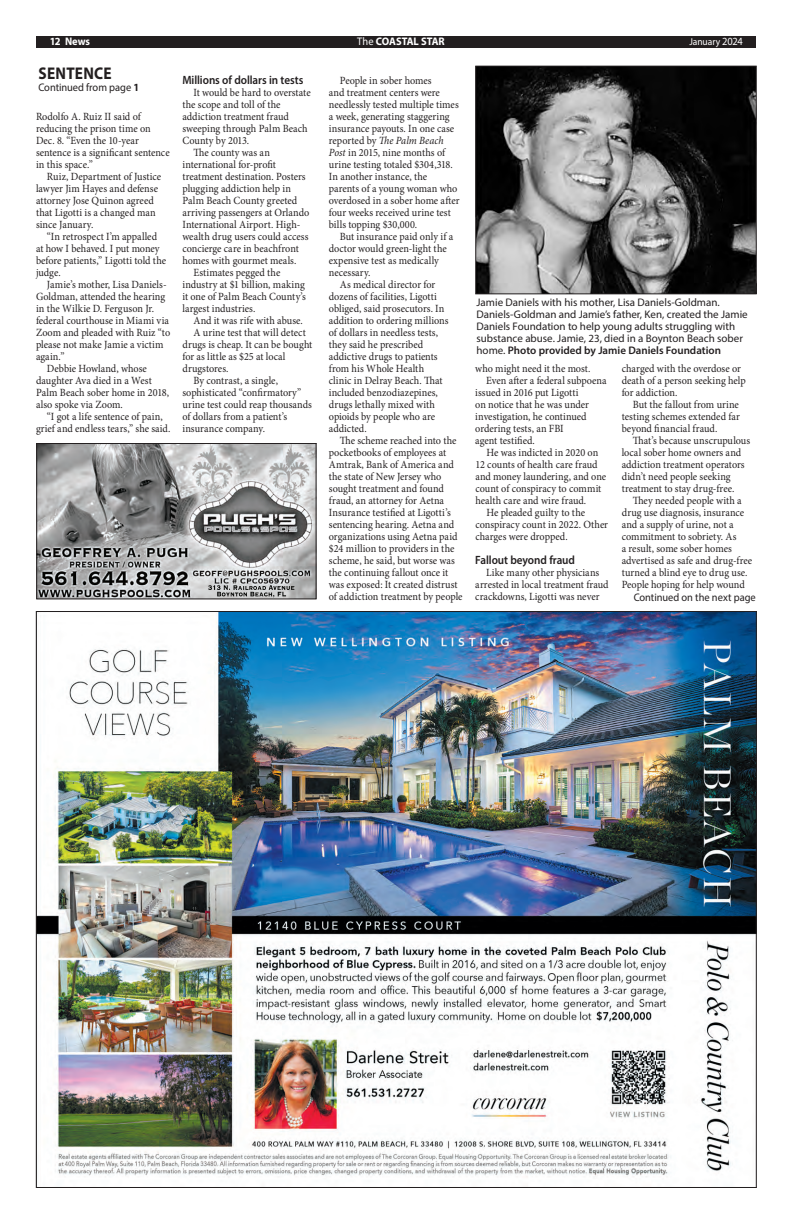
<style>
.page{position:relative;width:792px;height:1224px;background:#fff}
.page>*{position:absolute;margin:0;border:0;box-sizing:border-box;transform-origin:0 0}
.t1{font:700 17px "Myriad Pro";letter-spacing:.015em;color:#231f20;scale:.9 1}
.Body_text_subhead{font:600 12px "Myriad Pro";letter-spacing:-.005em;color:#231f20;scale:.93 1}
.BODY_text{font:11px/12px "Minion Pro";color:#231f20;scale:.93 1}
.photo_caption{font:11px/12px "Myriad Pro";color:#231f20}
.photo_caption-2{font:11px "Myriad Pro";color:#231f20;scale:.95 1}
.t2{font:700 11px "Myriad Pro";letter-spacing:-.005em;color:#fff;scale:.95 1}
.t3{font:10px "Myriad Pro";letter-spacing:-.005em;color:#fff;scale:.95 1}
.s1{font-weight:400}
.s2{font-size:11px}
.s3{font-weight:700}
.s4{font-style:italic}
.s5{font-weight:600}
</style>
<div class="page">
<div style="left:36px;top:36px;width:720px;height:12px;background:#231f20"></div>
<img style="left:478px;top:68px;width:276px;height:224px">
<div style="left:476px;top:66px;width:280px;height:228px;border:1px solid #231f20"></div>
<img style="left:38px;top:613px;width:717px;height:564px">
<img style="left:38px;top:445px;width:277px;height:152px">
<div style="left:36px;top:443px;width:281px;height:156px;border:1px solid #231f20"></div>
<p class="t2" style="left:50px;top:34px;width:44px">12 News</p>
<p class="t2" style="left:357px;top:34px;width:94px"><span class="s1">The</span> COASTAL STAR</p>
<p class="t3" style="left:689px;top:36px;width:58px">January <span class="s2">2024</span></p>
<p class="t1" style="left:39px;top:63px;width:83px">SENTENCE</p>
<p class="photo_caption-2" style="left:38px;top:81px;width:108px">Continued from page <span class="s3">1</span></p>
<p class="BODY_text" style="left:36px;top:111px;width:145px">Rodolfo A. Ruiz II said of reducing the prison time on<br>Dec. 8. “Even the 10-year sentence is a significant sentence in this space.”</p>
<p class="BODY_text" style="left:36px;top:171px;width:136px;text-indent:11px">Ruiz, Department of Justice lawyer Jim Hayes and defense attorney Jose Quinon agreed that Ligotti is a changed man since January.</p>
<p class="BODY_text" style="left:36px;top:231px;width:141px;text-indent:11px">“In retrospect I’m appalled at how I behaved. I put money before patients,” Ligotti told the judge.</p>
<p class="BODY_text" style="left:36px;top:279px;width:146px;text-indent:11px">Jamie’s mother, Lisa Daniels-<br>Goldman, attended the hearing in the Wilkie D. Ferguson Jr. federal courthouse in Miami via<br>Zoom and pleaded with Ruiz “to please not make Jamie a victim again.”</p>
<p class="BODY_text" style="left:36px;top:363px;width:145px;text-indent:11px">Debbie Howland, whose daughter Ava died in a West<br>Palm Beach sober home in 2018, also spoke via Zoom.</p>
<p class="BODY_text" style="left:36px;top:411px;width:146px;text-align:center">“I got a life sentence of pain, grief and endless tears,” she said.</p>
<p class="Body_text_subhead" style="left:182px;top:72px;width:131px">Millions of dollars in tests</p>
<p class="BODY_text" style="left:182px;top:87px;width:139px;text-indent:11px">It would be hard to overstate the scope and toll of the addiction treatment fraud sweeping through Palm Beach<br>County by 2013.</p>
<p class="BODY_text" style="left:182px;top:147px;width:138px;text-indent:11px">The county was an international for-profit treatment destination. Posters plugging addiction help in<br>Palm Beach County greeted arriving passengers at Orlando<br>International Airport. High&shy;wealth drug users could access concierge care in beachfront homes with gourmet meals.</p>
<p class="BODY_text" style="left:182px;top:267px;width:134px;text-indent:11px">Estimates pegged the industry at $1 billion, making it one of Palm Beach County’s largest industries.</p>
<p class="BODY_text" style="left:193px;top:315px;width:119px">And it was rife with abuse.</p>
<p class="BODY_text" style="left:182px;top:327px;width:141px;text-indent:11px">A urine test that will detect drugs is cheap. It can be bought for as little as $25 at local drugstores.</p>
<p class="BODY_text" style="left:182px;top:375px;width:141px;text-indent:11px">By contrast, a single, sophisticated “confirmatory” urine test could reap thousands of dollars from a patient’s insurance company.</p>
<p class="BODY_text" style="left:329px;top:75px;width:142px;text-indent:11px">People in sober homes<br>and treatment centers were needlessly tested multiple times a week, generating staggering insurance payouts. In one case reported by <span class="s4">The Palm Beach<br>Post</span> in 2015, nine months of urine testing totaled $304,318.<br>In another instance, the parents of a young woman who overdosed in a sober home after four weeks received urine test bills topping $30,000.</p>
<p class="BODY_text" style="left:329px;top:231px;width:135px;text-indent:11px">But insurance paid only if a doctor would green-light the expensive test as medically necessary.</p>
<p class="BODY_text" style="left:329px;top:279px;width:130px;text-indent:11px">As medical director for dozens of facilities, Ligotti obliged, said prosecutors. In addition to ordering millions of dollars in needless tests, they said he prescribed addictive drugs to patients from his Whole Health clinic in Delray Beach. That included benzodiazepines, drugs lethally mixed with opioids by people who are addicted.</p>
<p class="BODY_text" style="left:329px;top:435px;width:145px;text-indent:11px">The scheme reached into the pocketbooks of employees at<br>Amtrak, Bank of America and the state of New Jersey who sought treatment and found fraud, an attorney for Aetna<br>Insurance testified at Ligotti’s sentencing hearing. Aetna and organizations using Aetna paid $24 million to providers in the scheme, he said, but worse was the continuing fallout once it was exposed: It created distrust of addiction treatment by people</p>
<p class="photo_caption" style="left:477px;top:296px;width:273px">Jamie Daniels with his mother, Lisa Daniels-Goldman.<br>Daniels-Goldman and Jamie’s father, Ken, created the Jamie Daniels Foundation to help young adults struggling with substance abuse. Jamie, 23, died in a Boynton Beach sober home. <span class="s5">Photo provided by Jamie Daniels Foundation</span></p>
<p class="BODY_text" style="left:475px;top:363px;width:125px">who might need it the most.</p>
<p class="BODY_text" style="left:475px;top:375px;width:143px;text-indent:11px">Even after a federal subpoena issued in 2016 put Ligotti<br>on notice that he was under investigation, he continued ordering tests, an FBI<br>agent testified.</p>
<p class="BODY_text" style="left:475px;top:447px;width:142px;text-indent:11px">He was indicted in 2020 on<br>12 counts of health care fraud and money laundering, and one count of conspiracy to commit health care and wire fraud.</p>
<p class="BODY_text" style="left:475px;top:507px;width:144px;text-indent:11px">He pleaded guilty to the conspiracy count in 2022. Other charges were dropped.</p>
<p class="Body_text_subhead" style="left:475px;top:552px;width:109px">Fallout beyond fraud</p>
<p class="BODY_text" style="left:475px;top:567px;width:145px;text-indent:11px">Like many other physicians arrested in local treatment fraud crackdowns, Ligotti was never</p>
<p class="BODY_text" style="left:622px;top:363px;width:135px">charged with the overdose or death of a person seeking help for addiction.</p>
<p class="BODY_text" style="left:622px;top:399px;width:129px;text-align:justify;text-indent:11px">But the fallout from urine testing schemes extended far beyond financial fraud.</p>
<p class="BODY_text" style="left:622px;top:435px;width:140px;text-indent:11px">That’s because unscrupulous local sober home owners and addiction treatment operators didn’t need people seeking treatment to stay drug-free.</p>
<p class="BODY_text" style="left:622px;top:495px;width:142px;text-indent:11px">They needed people with a drug use diagnosis, insurance and a supply of urine, not a commitment to sobriety. As<br>a result, some sober homes advertised as safe and drug-free turned a blind eye to drug use.<br>People hoping for help wound</p>
<p class="photo_caption-2" style="left:634px;top:591px;width:130px">Continued on the next page</p>
</div>
